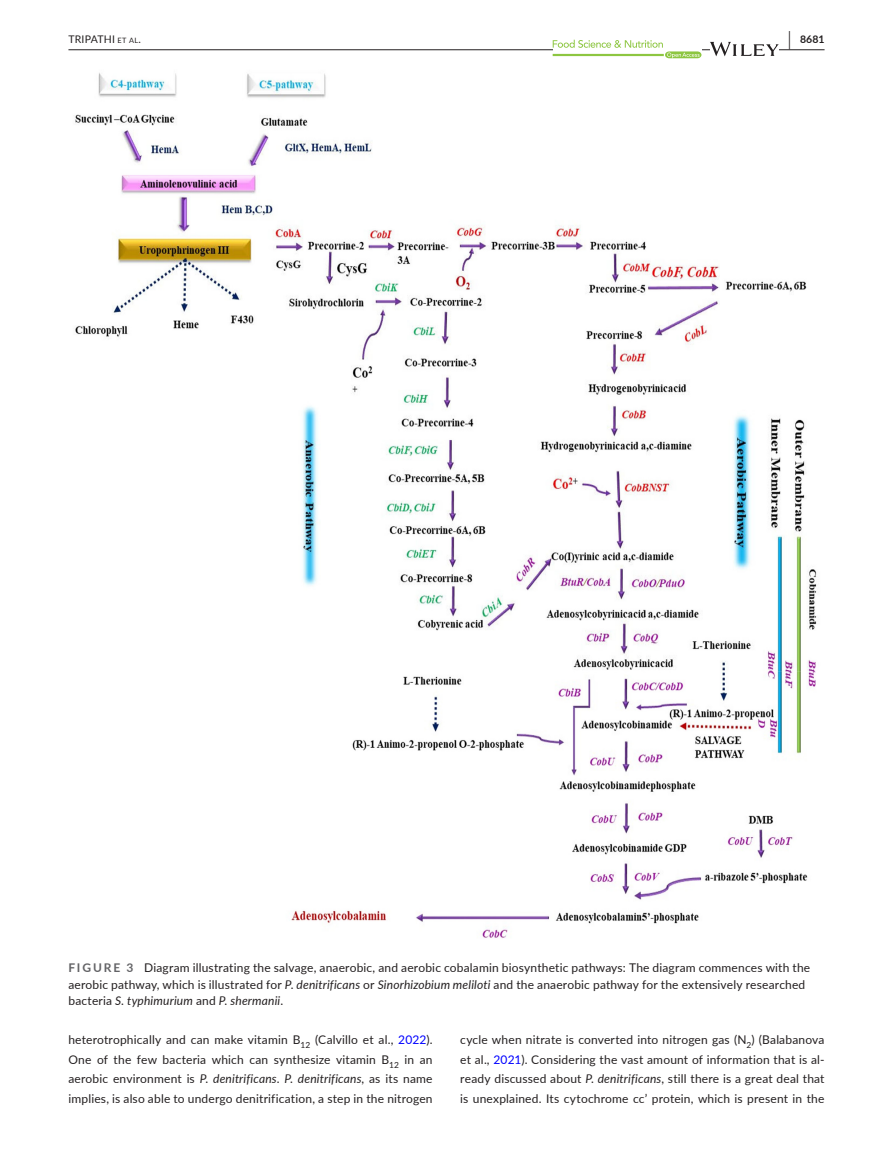
<style>
.page{position:relative;width:893px;height:1174px;background:#fff}
.page>*{position:absolute;margin:0;border:0;box-sizing:border-box;transform-origin:0 0}
.t1{font:12px/19.5px "Lato";letter-spacing:.015em;color:#231f20;text-align:justify}
.t2{font:10.5px "Lato";letter-spacing:.02em;color:#231f20}
.t3{font:700 10.5px "Lato";color:#231f20}
.s1{font-size:7.35px}
.s2{font-size:19.5px}
.s3{font-weight:700;color:#636366}
.s4{font-style:italic}
.s5{color:#00f}
</style>
<div class="page">
<hr style="left:68px;top:49px;width:756px;height:1px;background:#231f20">
<svg style="left:553px;top:40px;width:148px;height:18px"></svg>
<svg style="left:710px;top:42px;width:69px;height:14px"></svg>
<img style="left:75px;top:73px;width:742px;height:865px">
<p class="t2" style="left:68px;top:31px;width:74px">TRIPATHI <span class="s1">et al</span>.</p>
<p class="t3" style="left:789px;top:31px;width:37px"><span class="s2">|</span> 8681</p>
<p class="t1" style="left:68px;top:959px;width:743px;line-height:16.5px;text-align:left"><span class="s3">FIGURE 3</span> Diagram illustrating the salvage, anaerobic, and aerobic cobalamin biosynthetic pathways: The diagram commences with the aerobic pathway, which is illustrated for <span class="s4">P. denitrificans</span> or <span class="s4">Sinorhizobium meliloti</span> and the anaerobic pathway for the extensively researched bacteria <span class="s4">S. typhimurium</span> and <span class="s4">P. shermanii</span>.</p>
<p class="t1" style="left:68px;top:1029px;width:366px">heterotrophically and can make vitamin B<sub>12</sub> (Calvillo et al., <span class="s5">2022</span>).<br>One of the few bacteria which can synthesize vitamin B<sub>12</sub> in an aerobic environment is <span class="s4">P. denitrificans</span>. <span class="s4">P. denitrificans</span>, as its name implies, is also able to undergo denitrification, a step in the nitrogen</p>
<p class="t1" style="left:460px;top:1029px;width:366px">cycle when nitrate is converted into nitrogen gas (N<sub>2</sub>) (Balabanova et al., <span class="s5">2021</span>). Considering the vast amount of information that is al&shy;ready discussed about <span class="s4">P. denitrificans</span>, still there is a great deal that is unexplained. Its cytochrome cc’ protein, which is present in the</p>
</div>
